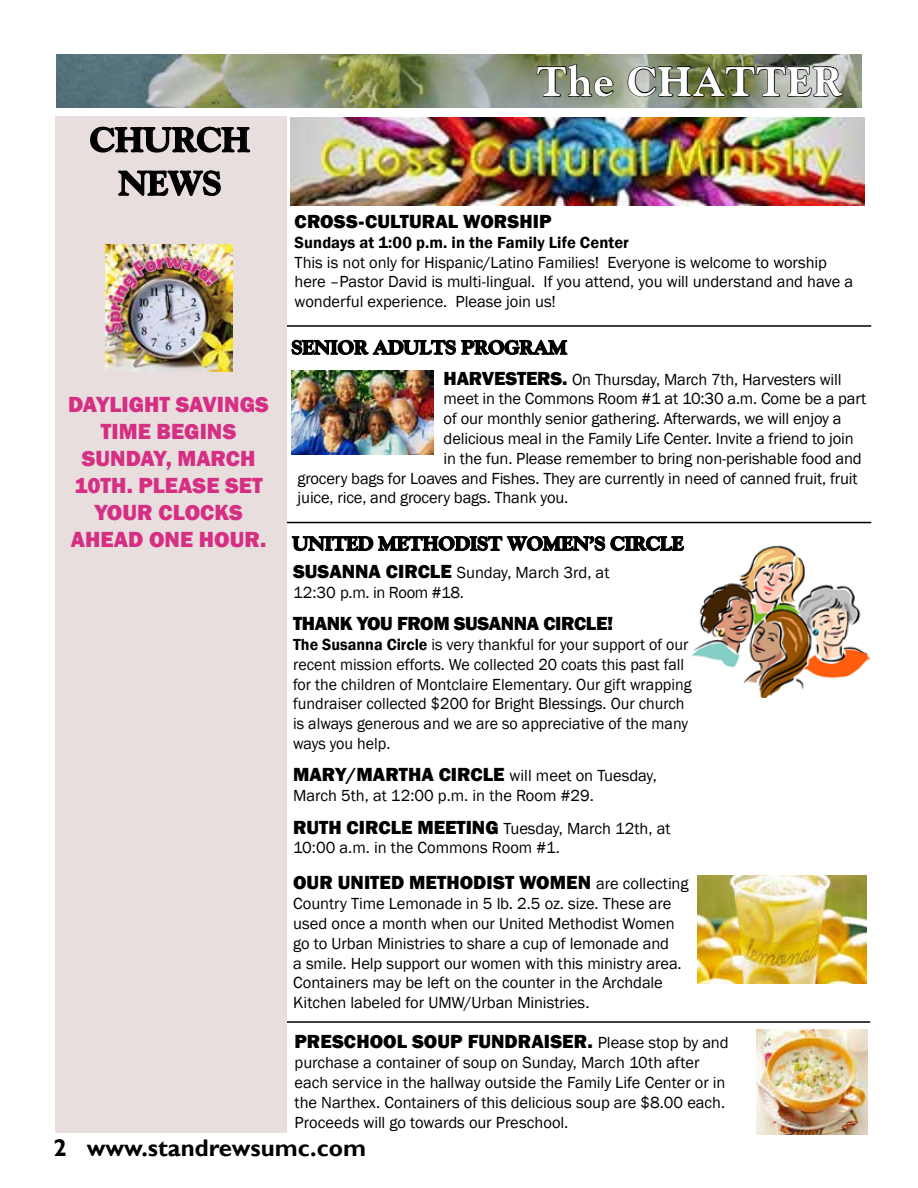
<style>
.page{position:relative;width:918px;height:1188px;background:#fff}
.page>*{position:absolute;margin:0;border:0;box-sizing:border-box;transform-origin:0 0}
.t1{font:800 42px "Goudy";letter-spacing:.02em;color:#fff}
.t2{font:800 34.5px/43.5px "Goudy";letter-spacing:-.005em;color:#000;text-align:center}
.t3{font:700 24px "Gill Sans";color:#000}
.t4{font:800 22.5px/27px "Franklin Gothic";color:#d62e83;text-align:center}
.t5{font:800 19.5px "Franklin Gothic";color:#000}
.t6{font:800 19.5px "Goudy";letter-spacing:-.005em;color:#000}
.t7{font:800 19.5px "Franklin Gothic";letter-spacing:-.02em;color:#000}
.t8{font:16.5px/19.8px "Franklin Gothic";letter-spacing:-.005em;color:#000}
.t9{font:600 16.5px "Franklin Gothic";color:#000}
.s1{font-weight:800;font-size:19.5px}
.s2{font-weight:600}
.s3{font-weight:400;font-size:16.5px}
</style>
<div class="page">
<hr style="left:274px;top:1021px;width:596px;height:2px;background:#000">
<hr style="left:275px;top:522px;width:596px;height:1px;background:#000">
<hr style="left:275px;top:325px;width:596px;height:2px;background:#000">
<img style="left:697px;top:875px;width:169px;height:108px">
<img style="left:692px;top:545px;width:177px;height:152px">
<svg style="left:291px;top:521px;width:394px;height:31px"></svg>
<svg style="left:291px;top:325px;width:277px;height:51px"></svg>
<img style="left:292px;top:371px;width:141px;height:84px">
<img style="left:757px;top:1029px;width:110px;height:105px">
<div style="left:55px;top:116px;width:232px;height:1016px;background:#e8dedd"></div>
<svg style="left:90px;top:126px;width:161px;height:27px"></svg>
<svg style="left:118px;top:170px;width:103px;height:27px"></svg>
<img style="left:291px;top:117px;width:574px;height:88px">
<img style="left:57px;top:54px;width:805px;height:53px">
<svg style="left:536px;top:54px;width:78px;height:52px;background:#737c65"></svg>
<svg style="left:627px;top:54px;width:217px;height:52px;background:#777f69"></svg>
<img style="left:105px;top:245px;width:127px;height:127px">
<h2 class="t2" style="left:90px;top:118px;width:162px">CHURCH<br>NEWS</h2>
<h3 class="t4" style="left:68px;top:391px;width:202px">DAYLIGHT SAVINGS<br>TIME BEGINS<br>SUNDAY, MARCH<br>10TH. PLEASE SET<br>YOUR CLOCKS<br>AHEAD ONE HOUR.</h3>
<h1 class="t1" style="left:537px;top:57px;width:307px">The CHATTER</h1>
<p class="t5" style="left:295px;top:209px;width:258px">CROSS-CULTURAL WORSHIP</p>
<p class="t9" style="left:295px;top:232px;width:336px">Sundays at 1:00 p.m. in the Family Life Center</p>
<p class="t8" style="left:295px;top:252px;width:560px">This is not only for Hispanic/Latino Families! Everyone is welcome to worship here –Pastor David is multi-lingual. If you attend, you will understand and have a wonderful experience. Please join us!</p>
<p class="t6" style="left:292px;top:336px;width:277px">SENIOR ADULTS PROGRAM</p>
<p class="t8" style="left:444px;top:369px;width:399px"><span class="s1">HARVESTERS.</span> On Thursday, March 7th, Harvesters will</p>
<p class="t8" style="left:444px;top:389px;width:424px">meet in the Commons Room #1 at 10:30 a.m. Come be a part</p>
<p class="t8" style="left:444px;top:409px;width:399px">of our monthly senior gathering. Afterwards, we will enjoy a</p>
<p class="t8" style="left:444px;top:429px;width:412px">delicious meal in the Family Life Center. Invite a friend to join</p>
<p class="t8" style="left:444px;top:449px;width:420px">in the fun. Please remember to bring non-perishable food and</p>
<p class="t8" style="left:298px;top:468px;width:561px">grocery bags for Loaves and Fishes. They are currently in need of canned fruit, fruit</p>
<p class="t8" style="left:298px;top:488px;width:272px">juice, rice, and grocery bags. Thank you.</p>
<p class="t6" style="left:292px;top:532px;width:393px">UNITED METHODIST WOMEN’S CIRCLE</p>
<p class="t8" style="left:293px;top:563px;width:318px"><span class="s1">SUSANNA CIRCLE</span> Sunday, March 3rd, at<br>12:30 p.m. in Room #18.</p>
<p class="t7" style="left:293px;top:611px;width:322px">THANK YOU FROM SUSANNA CIRCLE!</p>
<p class="t8" style="left:293px;top:635px;width:400px"><span class="s2">The Susanna Circle</span> is very thankful for your support of our recent mission efforts. We collected 20 coats this past fall for the children of Montclaire Elementary. Our gift wrapping fundraiser collected $200 for Bright Blessings. Our church is always generous and we are so appreciative of the many ways you help.</p>
<p class="t8" style="left:293px;top:766px;width:365px"><span class="s1">MARY/MARTHA CIRCLE</span> will meet on Tuesday,<br>March 5th, at 12:00 p.m. in the Room #29.</p>
<p class="t8" style="left:293px;top:819px;width:379px"><span class="s1">RUTH CIRCLE MEETING</span> Tuesday, March 12th, at<br>10:00 a.m. in the Commons Room #1.</p>
<p class="t5" style="left:293px;top:870px;width:397px">OUR UNITED METHODIST WOMEN <span class="s3">are collecting</span></p>
<p class="t8" style="left:293px;top:894px;width:390px">Country Time Lemonade in 5 lb. 2.5 oz. size. These are used once a month when our United Methodist Women go to Urban Ministries to share a cup of lemonade and a smile. Help support our women with this ministry area.<br>Containers may be left on the counter in the Archdale Kitchen labeled for UMW/Urban Ministries.</p>
<p class="t5" style="left:295px;top:1029px;width:436px">PRESCHOOL SOUP FUNDRAISER. <span class="s3">Please stop by and</span></p>
<p class="t8" style="left:295px;top:1053px;width:432px">purchase a container of soup on Sunday, March 10th after each service in the hallway outside the Family Life Center or in the Narthex. Containers of this delicious soup are $8.00 each.<br>Proceeds will go towards our Preschool.</p>
<h3 class="t3" style="left:53px;top:1134px;width:314px">2 www.standrewsumc.com</h3>
</div>
